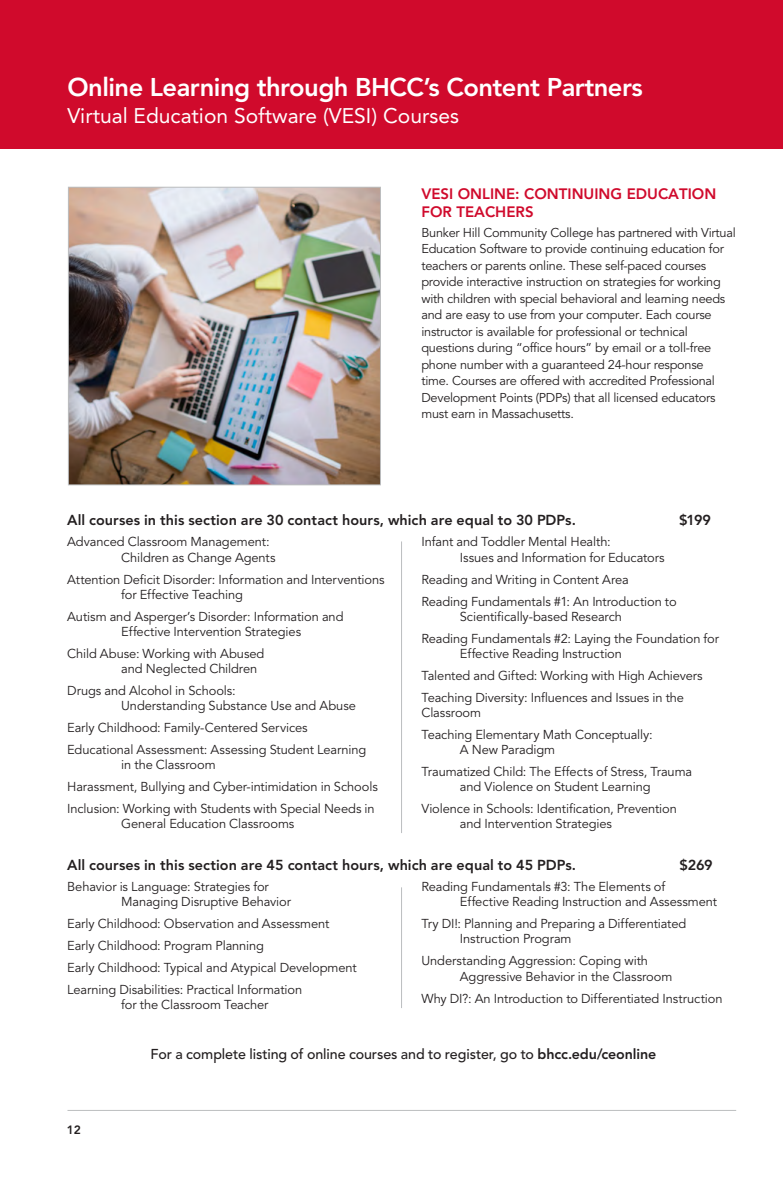
<style>
.page{position:relative;width:783px;height:1188px;background:#fff}
.page>*{position:absolute;margin:0;border:0;box-sizing:border-box;transform-origin:0 0}
.t1{font:800 25.5px "Avenir LT Std";letter-spacing:-.02em;color:#fff}
.t2{font:21px "Avenir LT Std";color:#fff}
.t3{font:800 15px/18px "Avenir LT Std";color:#d00a2c}
.t4{font:800 14.4px "Avenir LT Std";letter-spacing:.005em;color:#231f20}
.t5{font:500 14.25px "Avenir LT Std";letter-spacing:-.005em;color:#231f20}
.t6{font:12.9px/21.9px "Avenir LT Std";letter-spacing:-.01em;color:#231f20}
.t7{font:12.75px/16.5px "Avenir LT Std";letter-spacing:-.02em;color:#231f20}
.t8{font:800 12px "Avenir LT Std";color:#231f20}
.s1{font-weight:800}
</style>
<div class="page">
<div style="left:0;top:0;width:783px;height:148px;background:#d00a2c"></div>
<hr style="left:68px;top:1110px;width:668px;height:1px;background:#bcbec0">
<img style="left:70px;top:189px;width:309px;height:294px">
<div style="left:68px;top:187px;width:313px;height:298px;border:1px solid #bcbec0"></div>
<hr style="left:401px;top:541px;width:1px;height:292px;background:#bcbec0">
<hr style="left:401px;top:887px;width:1px;height:121px;background:#bcbec0">
<h1 class="t1" style="left:68px;top:72px;width:577px">Online Learning through BHCC’s Content Partners</h1>
<h2 class="t2" style="left:68px;top:103px;width:393px">Virtual Education Software (VESI) Courses</h2>
<p class="t3" style="left:421px;top:185px;width:296px">VESI ONLINE: CONTINUING EDUCATION<br>FOR TEACHERS</p>
<p class="t7" style="left:421px;top:224px;width:316px">Bunker Hill Community College has partnered with Virtual Education Software to provide continuing education for teachers or parents online. These self-paced courses provide interactive instruction on strategies for working with children with special behavioral and learning needs and are easy to use from your computer. Each course instructor is available for professional or technical questions during “office hours” by email or a toll-free phone number with a guaranteed 24-hour response<br>time. Courses are offered with accredited Professional Development Points (PDPs) that all licensed educators must earn in Massachusetts.</p>
<p class="t4" style="left:67px;top:512px;width:510px">All courses in this section are 30 contact hours, which are equal to 30 PDPs.</p>
<p class="t4" style="left:679px;top:512px;width:33px">$199</p>
<p class="t6" style="left:121px;top:535px;width:156px;line-height:15.1px;text-indent:-54px">Advanced Classroom Management:<br>Children as Change Agents</p>
<p class="t6" style="left:121px;top:572px;width:265px;line-height:15.1px;text-indent:-54px">Attention Deficit Disorder: Information and Interventions for Effective Teaching</p>
<p class="t6" style="left:121px;top:609px;width:224px;line-height:15.1px;text-indent:-54px">Autism and Asperger’s Disorder: Information and<br>Effective Intervention Strategies</p>
<p class="t6" style="left:121px;top:646px;width:145px;line-height:15.1px;text-indent:-54px">Child Abuse: Working with Abused and Neglected Children</p>
<p class="t6" style="left:121px;top:683px;width:236px;line-height:15.1px;text-indent:-54px">Drugs and Alcohol in Schools:<br>Understanding Substance Use and Abuse</p>
<p class="t6" style="left:67px;top:717px;width:301px">Early Childhood: Family-Centered Services<br>Educational Assessment: Assessing Student Learning</p>
<p class="t6" style="left:67px;top:754px;width:312px;text-indent:54px">in the Classroom<br>Harassment, Bullying and Cyber-intimidation in Schools<br>Inclusion: Working with Students with Special Needs in</p>
<p class="t6" style="left:121px;top:813px;width:175px">General Education Classrooms</p>
<p class="t6" style="left:460px;top:535px;width:206px;line-height:15.1px;text-indent:-38px">Infant and Toddler Mental Health:<br>Issues and Information for Educators</p>
<p class="t6" style="left:422px;top:569px;width:257px">Reading and Writing in Content Area<br>Reading Fundamentals #1: An Introduction to</p>
<p class="t6" style="left:422px;top:606px;width:299px;text-indent:38px">Scientifically-based Research<br>Reading Fundamentals #2: Laying the Foundation for</p>
<p class="t6" style="left:422px;top:643px;width:283px;text-indent:38px">Effective Reading Instruction<br>Talented and Gifted: Working with High Achievers<br>Teaching Diversity: Influences and Issues in the</p>
<p class="t6" style="left:422px;top:702px;width:233px">Classroom<br>Teaching Elementary Math Conceptually:</p>
<p class="t6" style="left:422px;top:739px;width:272px;text-indent:38px">A New Paradigm<br>Traumatized Child: The Effects of Stress, Trauma</p>
<p class="t6" style="left:422px;top:776px;width:257px;text-indent:38px">and Violence on Student Learning<br>Violence in Schools: Identification, Prevention</p>
<p class="t6" style="left:460px;top:813px;width:154px">and Intervention Strategies</p>
<p class="t4" style="left:67px;top:856px;width:510px">All courses in this section are 45 contact hours, which are equal to 45 PDPs.</p>
<p class="t4" style="left:680px;top:856px;width:35px">$269</p>
<p class="t6" style="left:121px;top:880px;width:171px;line-height:15.1px;text-indent:-54px">Behavior is Language: Strategies for<br>Managing Disruptive Behavior</p>
<p class="t6" style="left:67px;top:913px;width:291px">Early Childhood: Observation and Assessment Early Childhood: Program Planning<br>Early Childhood: Typical and Atypical Development Learning Disabilities: Practical Information</p>
<p class="t6" style="left:121px;top:994px;width:149px">for the Classroom Teacher</p>
<p class="t6" style="left:460px;top:880px;width:259px;line-height:15.1px;text-indent:-38px">Reading Fundamentals #3: The Elements of<br>Effective Reading Instruction and Assessment</p>
<p class="t6" style="left:460px;top:917px;width:228px;line-height:15.1px;text-indent:-38px">Try DI!: Planning and Preparing a Differentiated<br>Instruction Program</p>
<p class="t6" style="left:460px;top:954px;width:214px;line-height:15.1px;text-indent:-38px">Understanding Aggression: Coping with<br>Aggressive Behavior in the Classroom</p>
<p class="t6" style="left:422px;top:987px;width:303px">Why DI?: An Introduction to Differentiated Instruction</p>
<p class="t8" style="left:67px;top:1123px;width:16px">12</p>
<p class="t5" style="left:150px;top:1046px;width:507px">For a complete listing of online courses and to register, go to <span class="s1">bhcc.edu/ceonline</span></p>
</div>
